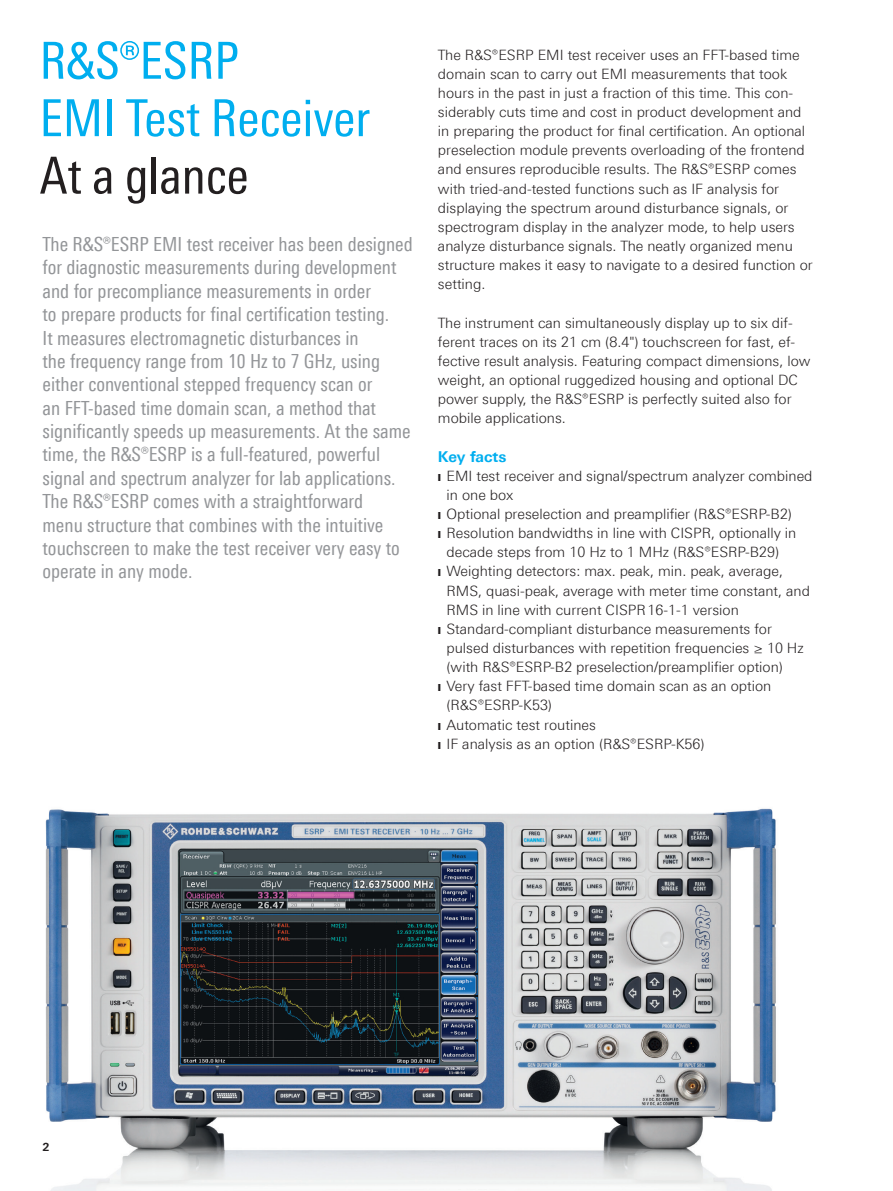
<style>
.page{position:relative;width:893px;height:1191px;background:#fff}
.page>*{position:absolute;margin:0;border:0;box-sizing:border-box;transform-origin:0 0}
.t1{font:51px/57.4px "Linotype Univers 420 Cn";color:#00aeef}
.t2{font:51px "Linotype Univers 420 Cn";color:#231f20}
.t3{font:19.5px/23.4px "Linotype Univers 420 Cn";color:#939598}
.t4{font:700 15px "Linotype Univers 630";letter-spacing:-.005em;color:#00aeef}
.t5{font:300 14.25px/19.2px "Linotype Univers 330";color:#231f20}
.t6{font:700 11.25px "Linotype Univers 630";color:#231f20}
</style>
<div class="page">
<img style="left:45px;top:808px;width:731px;height:383px">
<h1 class="t1" style="left:40px;top:32px;width:332px">R&amp;S®ESRP<br>EMI Test Receiver</h1>
<h1 class="t2" style="left:40px;top:146px;width:211px">At a glance</h1>
<p class="t3" style="left:43px;top:232px;width:372px">The R&amp;S®ESRP EMI test receiver has been designed for diagnostic measurements during development and for precompliance measurements in order<br>to prepare products for final certification testing.<br>It measures electromagnetic disturbances in<br>the frequency range from 10 Hz to 7 GHz, using either conventional stepped frequency scan or<br>an FFT-based time domain scan, a method that significantly speeds up measurements. At the same time, the R&amp;S®ESRP is a full-featured, powerful signal and spectrum analyzer for lab applications.<br>The R&amp;S®ESRP comes with a straightforward<br>menu structure that combines with the intuitive touchscreen to make the test receiver very easy to operate in any mode.</p>
<p class="t5" style="left:438px;top:45px;width:376px">The R&amp;S®ESRP EMI test receiver uses an FFT-based time domain scan to carry out EMI measurements that took hours in the past in just a fraction of this time. This con&shy;siderably cuts time and cost in product development and in preparing the product for final certification. An optional preselection module prevents overloading of the frontend and ensures reproducible results. The R&amp;S®ESRP comes with tried-and-tested functions such as IF analysis for displaying the spectrum around disturbance signals, or spectrogram display in the analyzer mode, to help users analyze disturbance signals. The neatly organized menu structure makes it easy to navigate to a desired function or setting.</p>
<p class="t5" style="left:438px;top:313px;width:374px">The instrument can simultaneously display up to six dif&shy;ferent traces on its 21 cm (8.4") touchscreen for fast, ef&shy;fective result analysis. Featuring compact dimensions, low weight, an optional ruggedized housing and optional DC power supply, the R&amp;S®ESRP is perfectly suited also for mobile applications.</p>
<p class="t4" style="left:438px;top:447px;width:70px">Key facts</p>
<p class="t5" style="left:438px;top:466px;width:376px">❙ EMI test receiver and signal/spectrum analyzer combined</p>
<p class="t5" style="left:446px;top:485px;width:68px">in one box</p>
<p class="t5" style="left:438px;top:504px;width:356px">❙ Optional preselection and preamplifier (R&amp;S®ESRP-B2)</p>
<p class="t5" style="left:438px;top:523px;width:360px">❙ Resolution bandwidths in line with CISPR, optionally in</p>
<p class="t5" style="left:446px;top:542px;width:334px">decade steps from 10 Hz to 1 MHz (R&amp;S®ESRP-B29)</p>
<p class="t5" style="left:438px;top:561px;width:347px">❙ Weighting detectors: max. peak, min. peak, average,</p>
<p class="t5" style="left:446px;top:581px;width:365px">RMS, quasi-peak, average with meter time constant, and</p>
<p class="t5" style="left:446px;top:600px;width:294px">RMS in line with current CISPR16-1-1 version</p>
<p class="t5" style="left:438px;top:619px;width:336px">❙ Standard-compliant disturbance measurements for</p>
<p class="t5" style="left:446px;top:638px;width:359px">pulsed disturbances with repetition frequencies ≥ 10 Hz</p>
<p class="t5" style="left:446px;top:657px;width:338px">(with R&amp;S®ESRP-B2 preselection/preamplifier option)</p>
<p class="t5" style="left:438px;top:676px;width:335px">❙ Very fast FFT-based time domain scan as an option</p>
<p class="t5" style="left:446px;top:695px;width:107px">(R&amp;S®ESRP-K53)</p>
<p class="t5" style="left:438px;top:715px;width:159px">❙ Automatic test routines</p>
<p class="t5" style="left:438px;top:734px;width:268px">❙ IF analysis as an option (R&amp;S®ESRP-K56)</p>
<p class="t6" style="left:43px;top:1139px;width:9px">2</p>
</div>
